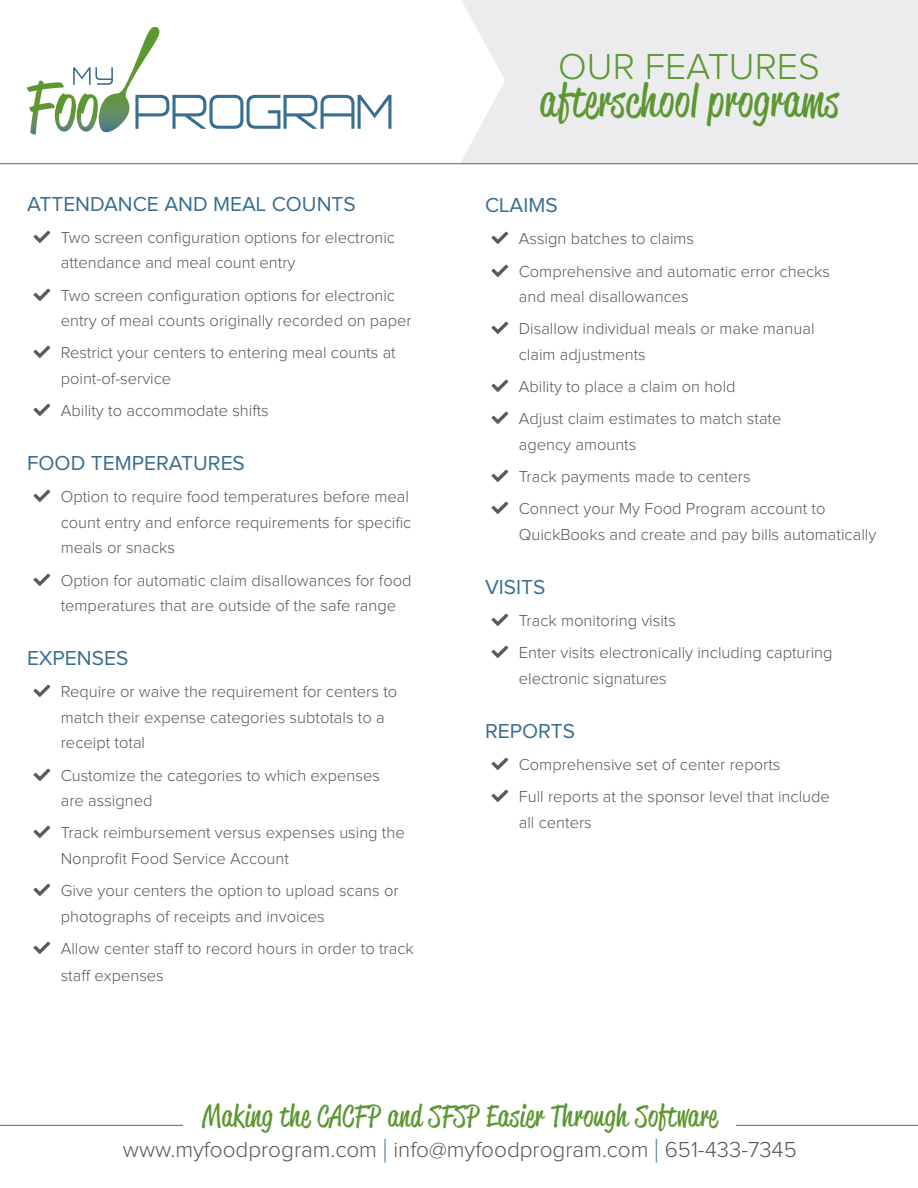
<style>
.page{position:relative;width:918px;height:1188px;background:#fff}
.page>*{position:absolute;margin:0;border:0;box-sizing:border-box;transform-origin:0 0}
.t1{font:45px "Reklame Script Regular DEMO";letter-spacing:.025em;color:#5c9731}
.t2{font:300 37.5px "Proxima Nova";color:#5c9731}
.t3{font:30px "Reklame Script Regular DEMO";letter-spacing:.025em;color:#5c9731}
.t4{font:300 22.5px "Proxima Nova";color:#57585a}
.t5{font:21px "Proxima Nova";color:#386e8f}
.t6{font:300 16.5px/25.5px "Proxima Nova";color:#57585a}
.s1{font-size:33.75px;color:#386e8f}
</style>
<div class="page">
<div style="left:0;top:0;width:918px;height:163px;background:#ececee"></div>
<svg style="left:0;top:0;width:505px;height:163px;fill:#fff"></svg>
<svg style="left:27px;top:27px;width:364px;height:108px"></svg>
<hr style="left:0;top:163px;width:918px;height:1px;background:#386e8f">
<hr style="left:0;top:1125px;width:918px;height:1px;background:#386e8f">
<div style="left:184px;top:1103px;width:552px;height:37px;background:#fff"></div>
<p class="t5" style="left:27px;top:194px;width:330px">ATTENDANCE AND MEAL COUNTS</p>
<p class="t6" style="left:61px;top:225px;width:336px">Two screen configuration options for electronic attendance and meal count entry</p>
<p class="t6" style="left:61px;top:283px;width:353px">Two screen configuration options for electronic entry of meal counts originally recorded on paper</p>
<p class="t6" style="left:61px;top:341px;width:337px">Restrict your centers to entering meal counts at point-of-service</p>
<p class="t6" style="left:61px;top:399px;width:210px">Ability to accommodate shifts</p>
<p class="t5" style="left:27px;top:454px;width:219px">FOOD TEMPERATURES</p>
<p class="t6" style="left:61px;top:485px;width:352px">Option to require food temperatures before meal count entry and enforce requirements for specific meals or snacks</p>
<p class="t6" style="left:61px;top:568px;width:352px">Option for automatic claim disallowances for food temperatures that are outside of the safe range</p>
<p class="t5" style="left:27px;top:649px;width:103px">EXPENSES</p>
<p class="t6" style="left:61px;top:680px;width:338px">Require or waive the requirement for centers to match their expense categories subtotals to a receipt total</p>
<p class="t6" style="left:61px;top:763px;width:321px">Customize the categories to which expenses are assigned</p>
<p class="t6" style="left:61px;top:821px;width:345px">Track reimbursement versus expenses using the<br>Nonprofit Food Service Account</p>
<p class="t6" style="left:61px;top:879px;width:339px">Give your centers the option to upload scans or photographs of receipts and invoices</p>
<p class="t6" style="left:61px;top:936px;width:355px;line-height:27px">Allow center staff to record hours in order to track staff expenses</p>
<p class="t2" style="left:558px;top:49px;width:263px">OUR FEATURES</p>
<p class="t1" style="left:540px;top:82px;width:300px">afterschool programs</p>
<p class="t5" style="left:485px;top:195px;width:74px">CLAIMS</p>
<p class="t6" style="left:519px;top:227px;width:177px">Assign batches to claims</p>
<p class="t6" style="left:519px;top:259px;width:313px">Comprehensive and automatic error checks and meal disallowances</p>
<p class="t6" style="left:519px;top:317px;width:297px">Disallow individual meals or make manual claim adjustments</p>
<p class="t6" style="left:519px;top:374px;width:218px">Ability to place a claim on hold</p>
<p class="t6" style="left:519px;top:407px;width:264px">Adjust claim estimates to match state agency amounts</p>
<p class="t6" style="left:519px;top:464px;width:233px">Track payments made to centers</p>
<p class="t6" style="left:519px;top:497px;width:359px">Connect your My Food Program account to<br>QuickBooks and create and pay bills automatically</p>
<p class="t5" style="left:485px;top:577px;width:62px">VISITS</p>
<p class="t6" style="left:519px;top:608px;width:159px">Track monitoring visits</p>
<p class="t6" style="left:519px;top:641px;width:315px">Enter visits electronically including capturing electronic signatures</p>
<p class="t5" style="left:485px;top:721px;width:91px">REPORTS</p>
<p class="t6" style="left:519px;top:752px;width:263px">Comprehensive set of center reports</p>
<p class="t6" style="left:519px;top:785px;width:313px">Full reports at the sponsor level that include all centers</p>
<p class="t3" style="left:203px;top:1103px;width:516px">Making the CACFP and SFSP Easier Through Software</p>
<p class="t4" style="left:123px;top:1140px;width:675px">www.myfoodprogram.com <span class="s1">|</span> info@myfoodprogram.com <span class="s1">|</span> 651-433-7345</p>
</div>
